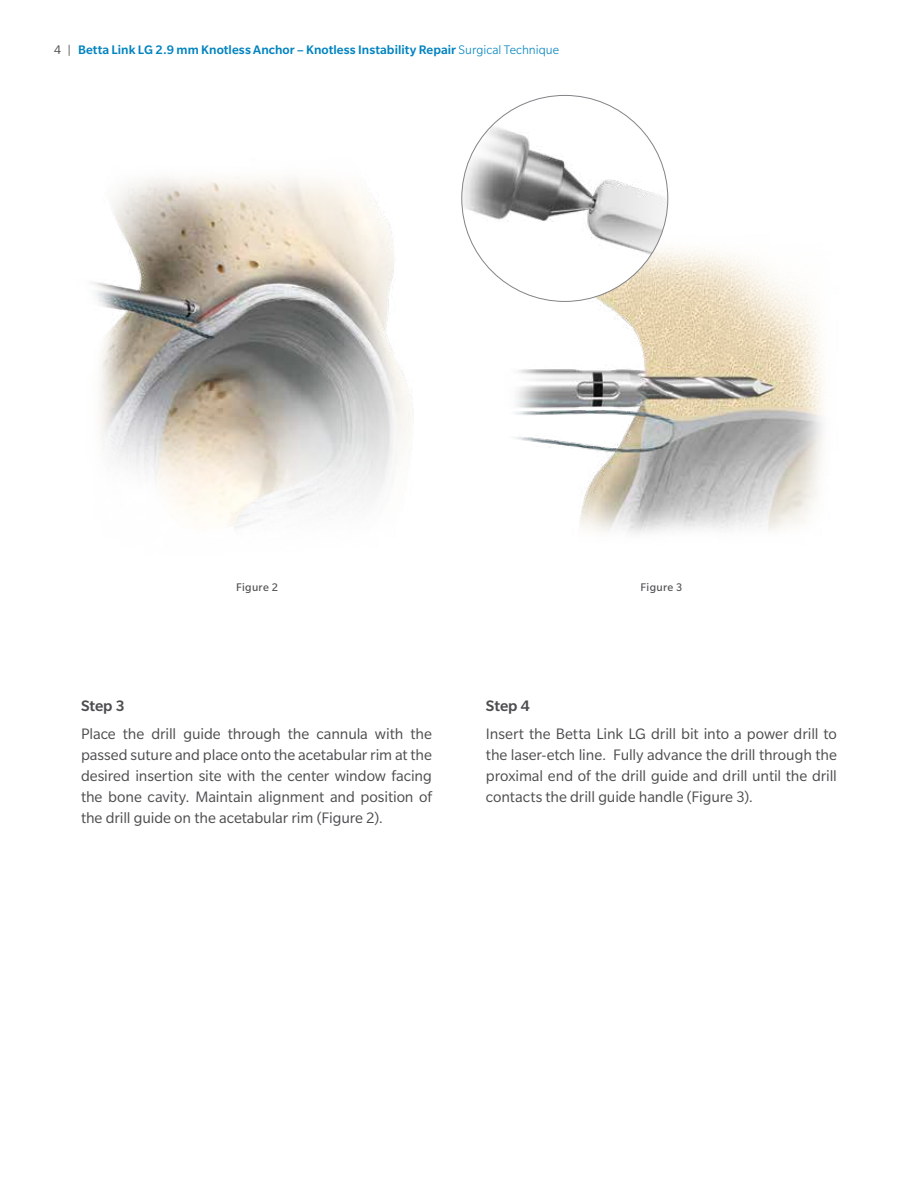
<style>
.page{position:relative;width:918px;height:1188px;background:#fff}
.page>*{position:absolute;margin:0;border:0;box-sizing:border-box;transform-origin:0 0}
.t1{font:16.5px/21px "Slate Pro";letter-spacing:-.005em;color:#4d4d4f;text-align:justify}
.t2{font:500 16.5px "Slate Pro";letter-spacing:-.005em;color:#4d4d4f}
.t3{font:500 13.5px "Slate Pro";letter-spacing:.005em;color:#0083bf}
.t4{font:12px "Slate Pro";letter-spacing:.025em;color:#4d4d4f}
.s1{font-weight:400;color:#4d4d4f}
.s2{font-weight:300}
</style>
<div class="page">
<img style="left:502px;top:209px;width:322px;height:325px">
<img style="left:462px;top:95px;width:206px;height:206px;border-radius:103px">
<img style="left:91px;top:140px;width:411px;height:389px">
<p class="t3" style="left:54px;top:42px;width:507px"><span class="s1">4 |</span> Betta Link LG 2.9 mm Knotless Anchor – Knotless Instability Repair <span class="s2">Surgical Technique</span></p>
<p class="t4" style="left:236px;top:580px;width:43px">Figure 2</p>
<p class="t4" style="left:641px;top:580px;width:43px">Figure 3</p>
<p class="t2" style="left:81px;top:697px;width:45px">Step 3</p>
<p class="t1" style="left:81px;top:723px;width:353px">Place the drill guide through the cannula with the passed suture and place onto the acetabular rim at the desired insertion site with the center window facing the bone cavity. Maintain alignment and position of the drill guide on the acetabular rim (Figure 2).</p>
<p class="t2" style="left:486px;top:697px;width:45px">Step 4</p>
<p class="t1" style="left:486px;top:723px;width:353px">Insert the Betta Link LG drill bit into a power drill to the laser-etch line. Fully advance the drill through the proximal end of the drill guide and drill until the drill contacts the drill guide handle (Figure 3).</p>
</div>
